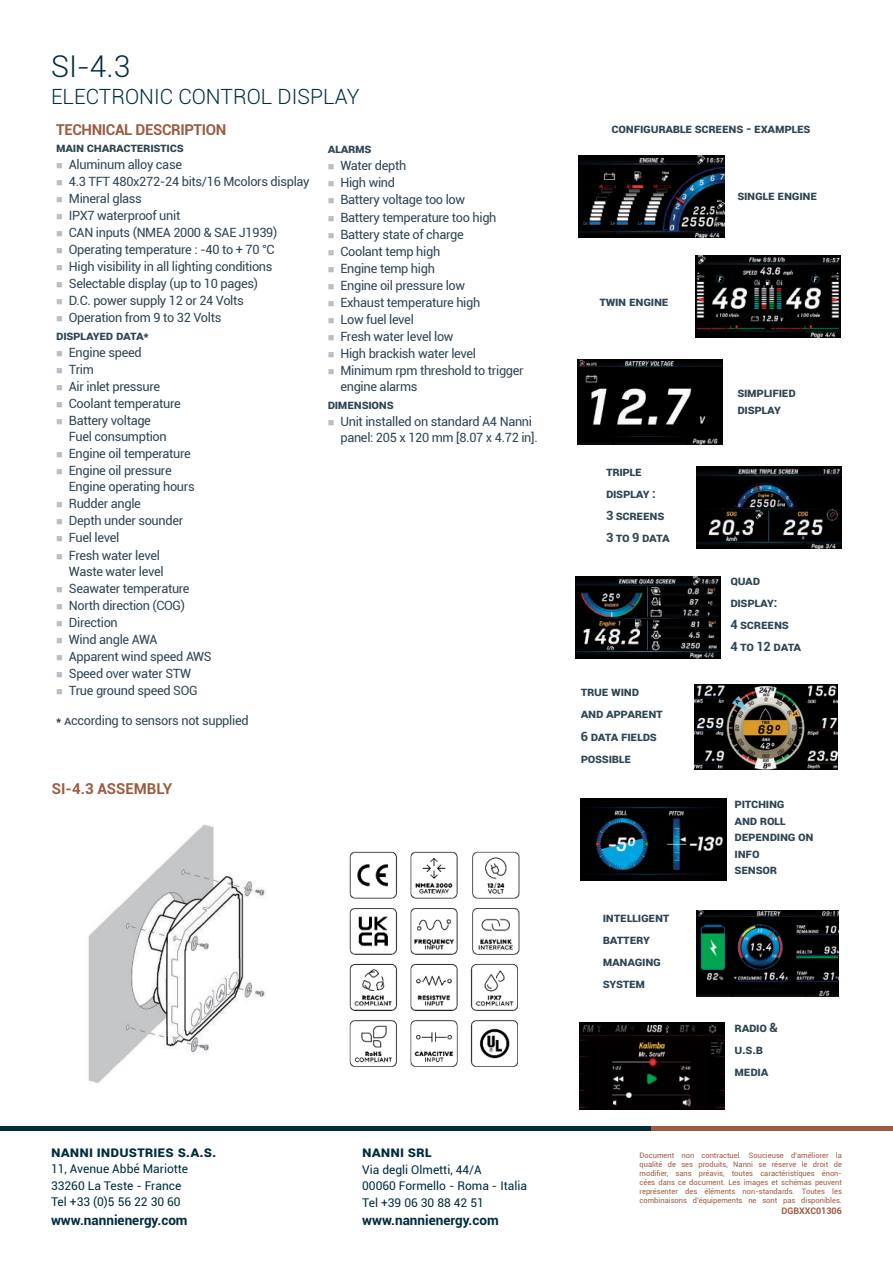
<style>
.page{position:relative;width:893px;height:1263px;background:#fff}
.page>*{position:absolute;margin:0;border:0;box-sizing:border-box;transform-origin:0 0}
.t1{font:300 30px "Roboto";color:#002c3d}
.t2{font:300 21px "Roboto";color:#002c3d}
.t3{font:700 15px "Roboto";color:#002c3d}
.t4{font:700 15px "Roboto";letter-spacing:-.025em;color:#9b5c41}
.t5{font:700 15px "Roboto";color:#9b5c41}
.t6{font:700 13.5px "Roboto";color:#002c3d}
.t7{font:12.75px/17px "Roboto";letter-spacing:-.025em;color:#2f4554}
.t8{font:700 12.75px/22px "Roboto";letter-spacing:-.025em;color:#2f4554}
.t9{font:12px/16.5px "Roboto";color:#002c3d}
.t10{font:700 9px "Roboto";color:#9b5c41}
.t11{font:7.5px/9px "Roboto";color:#9b5c41;text-align:justify}
.s1{font-weight:700}
</style>
<div class="page">
<hr style="left:0;top:1126px;width:651px;height:4px;background:#002c3d">
<hr style="left:651px;top:1126px;width:242px;height:4px;background:#9b5c41">
<img style="left:575px;top:576px;width:146px;height:82px">
<img style="left:696px;top:911px;width:143px;height:86px">
<img style="left:577px;top:359px;width:145px;height:85px">
<img style="left:695px;top:684px;width:143px;height:86px">
<img style="left:697px;top:467px;width:145px;height:81px">
<img style="left:695px;top:255px;width:146px;height:82px">
<img style="left:581px;top:798px;width:145px;height:82px">
<img style="left:579px;top:156px;width:145px;height:81px">
<img style="left:579px;top:1022px;width:146px;height:87px">
<img style="left:88px;top:824px;width:179px;height:259px">
<img style="left:349px;top:851px;width:171px;height:216px">
<h1 class="t1" style="left:51px;top:49px;width:81px">SI-4.3</h1>
<h2 class="t2" style="left:51px;top:84px;width:310px">ELECTRONIC CONTROL DISPLAY</h2>
<p class="t4" style="left:56px;top:119px;width:172px">TECHNICAL DESCRIPTION</p>
<p class="t8" style="left:56px;top:136px;width:129px">MAIN ChARACTERISTICS</p>
<p class="t7" style="left:69px;top:157px;width:242px">Aluminum alloy case<br>4.3 TFT 480x272-24 bits/16 Mcolors display<br>Mineral glass<br>IPX7 waterproof unit<br>CAN inputs (NMEA 2000 &amp; SAE J1939)<br>Operating temperature : -40 to + 70 °C<br>High visibility in all lighting conditions<br>Selectable display (up to 10 pages)<br>D.C. power supply 12 or 24 Volts<br>Operation from 9 to 32 Volts</p>
<p class="t8" style="left:56px;top:323px;width:94px">DISPLAYED DATA*</p>
<p class="t7" style="left:69px;top:344px;width:144px">Engine speed<br>Trim<br>Air inlet pressure<br>Coolant temperature<br>Battery voltage<br>Fuel consumption<br>Engine oil temperature<br>Engine oil pressure<br>Engine operating hours<br>Rudder angle<br>Depth under sounder<br>Fuel level<br>Fresh water level<br>Waste water level<br>Seawater temperature<br>North direction (COG)<br>Direction<br>Wind angle AWA<br>Apparent wind speed AWS<br>Speed over water STW<br>True ground speed SOG</p>
<p class="t7" style="left:56px;top:711px;width:194px"><span class="s1">*</span> According to sensors not supplied</p>
<p class="t8" style="left:328px;top:137px;width:45px">ALARMS</p>
<p class="t7" style="left:340px;top:158px;width:185px">Water depth<br>High wind<br>Battery voltage too low<br>Battery temperature too high<br>Battery state of charge<br>Coolant temp high<br>Engine temp high<br>Engine oil pressure low<br>Exhaust temperature high<br>Low fuel level<br>Fresh water level low<br>High brackish water level<br>Minimum rpm threshold to trigger engine alarms</p>
<p class="t8" style="left:328px;top:393px;width:68px">DIMENSIONS</p>
<p class="t7" style="left:340px;top:414px;width:199px;line-height:16.2px">Unit installed on standard A4 Nanni panel: 205 x 120 mm [8.07 x 4.72 in].</p>
<p class="t5" style="left:52px;top:778px;width:122px">SI-4.3 ASSEMBLY</p>
<p class="t3" style="left:51px;top:1141px;width:167px">NANNI INDUSTRIES S.A.S.</p>
<p class="t9" style="left:51px;top:1162px;width:139px">11, Avenue Abbé Mariotte<br>33260 La Teste - France<br>Tel +33 (0)5 56 22 30 60</p>
<p class="t6" style="left:51px;top:1214px;width:138px">www.nannienergy.com</p>
<p class="t3" style="left:362px;top:1141px;width:71px">NANNI SRL</p>
<p class="t9" style="left:362px;top:1162px;width:166px">Via degli Olmetti, 44/A<br>00060 Formello - Roma - Italia<br>Tel +39 06 30 88 42 51</p>
<p class="t6" style="left:362px;top:1215px;width:138px">www.nannienergy.com</p>
<p class="t8" style="left:612px;top:117px;width:201px">CONFIGURABLE SCREENS - EXAMPLES</p>
<p class="t8" style="left:599px;top:290px;width:71px">TWIN ENGINE</p>
<p class="t8" style="left:606px;top:460px;width:65px">TRIPLE<br>DISPLAY :<br>3 SCREENS<br>3 TO 9 DATA</p>
<p class="t8" style="left:581px;top:679px;width:84px;line-height:22.5px">TRUE WIND<br>AND APPARENT<br>6 DATA FIELDS<br>POSSIBLE</p>
<p class="t8" style="left:603px;top:906px;width:68px">INTELLIGENT<br>BATTERY<br>MANAGING<br>SYSTEM</p>
<p class="t8" style="left:737px;top:184px;width:81px">SINGLE ENGINE</p>
<p class="t8" style="left:737px;top:384px;width:60px;line-height:16.2px">SIMPLIFIED<br>DISPLAY</p>
<p class="t8" style="left:730px;top:569px;width:72px">QUAD<br>DISPLAY:<br>4 SCREENS<br>4 TO 12 DATA</p>
<p class="t8" style="left:735px;top:795px;width:81px;line-height:16.5px">PITChING<br>AND ROLL<br>DEPENDING ON<br>INFO<br>SENSOR</p>
<p class="t8" style="left:735px;top:1016px;width:45px">RADIO &amp;<br>U.S.B<br>MEDIA</p>
<p class="t11" style="left:639px;top:1151px;width:204px">Document non contractuel. Soucieuse d’améliorer la qualité de ses produits, Nanni se réserve le droit de modifier, sans préavis, toutes caractéristiques énon&shy;cées dans ce document. Les images et schémas peuvent représenter des éléments non-standards. Toutes les combinaisons d’équipements ne sont pas disponibles.</p>
<p class="t10" style="left:781px;top:1207px;width:62px">DGBXXC01306</p>
</div>
